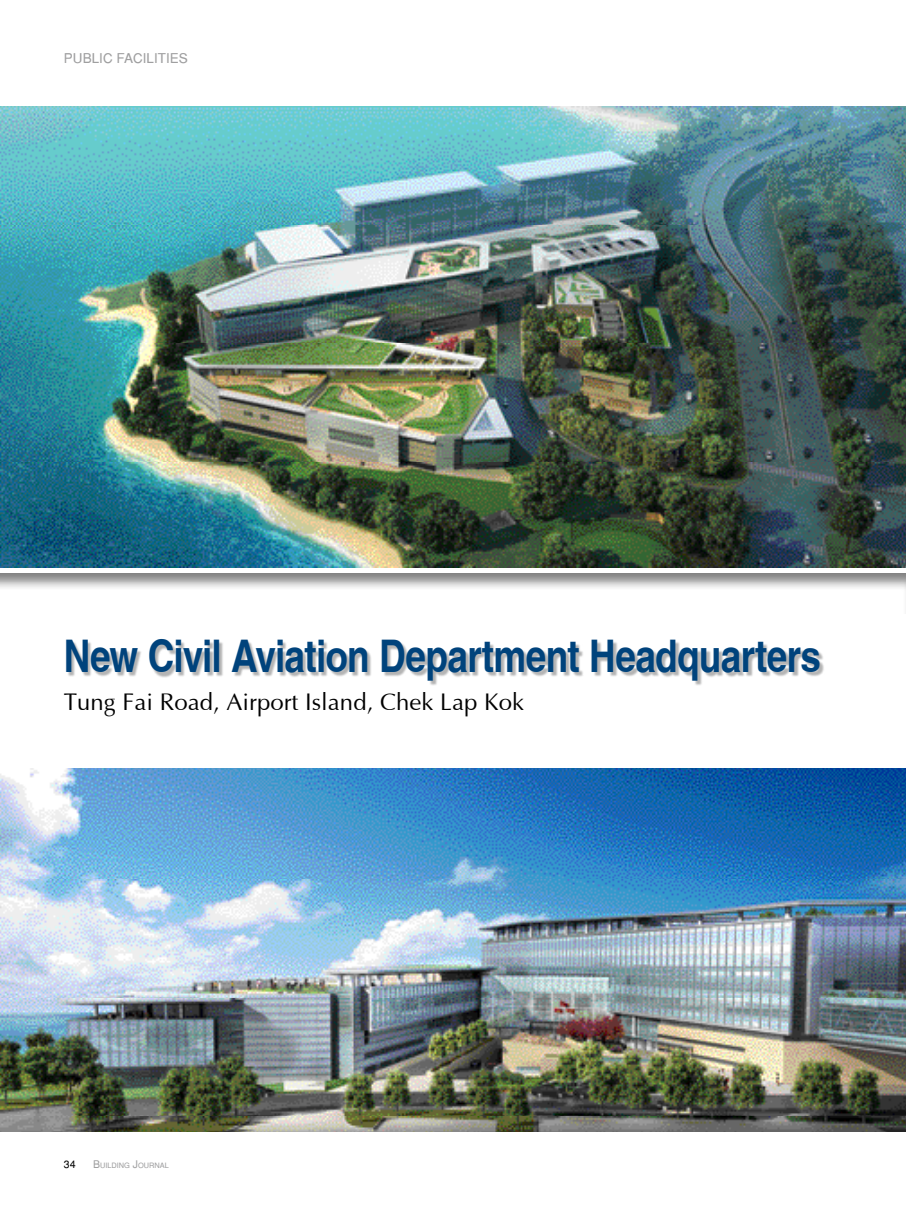
<style>
.page{position:relative;width:906px;height:1212px;background:#fff}
.page>*{position:absolute;margin:0;border:0;box-sizing:border-box;transform-origin:0 0}
.t1{font:700 condensed 45px "Helvetica";letter-spacing:-.015em;color:#00437c}
.t2{font:24px "Optimum";color:#000}
.t3{font:13.5px "Helvetica";color:#9f9fa0}
.t4{font:10.5px "Helvetica";color:#000}
.t5{font:7.35px "Helvetica";color:#9f9fa0}
.s1{font-size:10.5px}
</style>
<div class="page">
<div style="left:0;top:572px;width:906px;height:43px;background:#000;opacity:.5"></div>
<div style="left:67px;top:641px;width:757px;height:45px;background:#000;opacity:.3"></div>
<img style="left:0;top:107px;width:906px;height:460px">
<img style="left:0;top:768px;width:906px;height:363px">
<p class="t3" style="left:64px;top:50px;width:126px">PUBLIC FACILITIES</p>
<p class="t1" style="left:64px;top:629px;width:758px">New Civil Aviation Department Headquarters</p>
<p class="t2" style="left:64px;top:687px;width:462px">Tung Fai Road, Airport Island, Chek Lap Kok</p>
<p class="t4" style="left:64px;top:1158px;width:13px">34</p>
<p class="t5" style="left:93px;top:1161px;width:77px"><span class="s1">B</span>UILDING <span class="s1">J</span>OURNAL</p>
</div>
